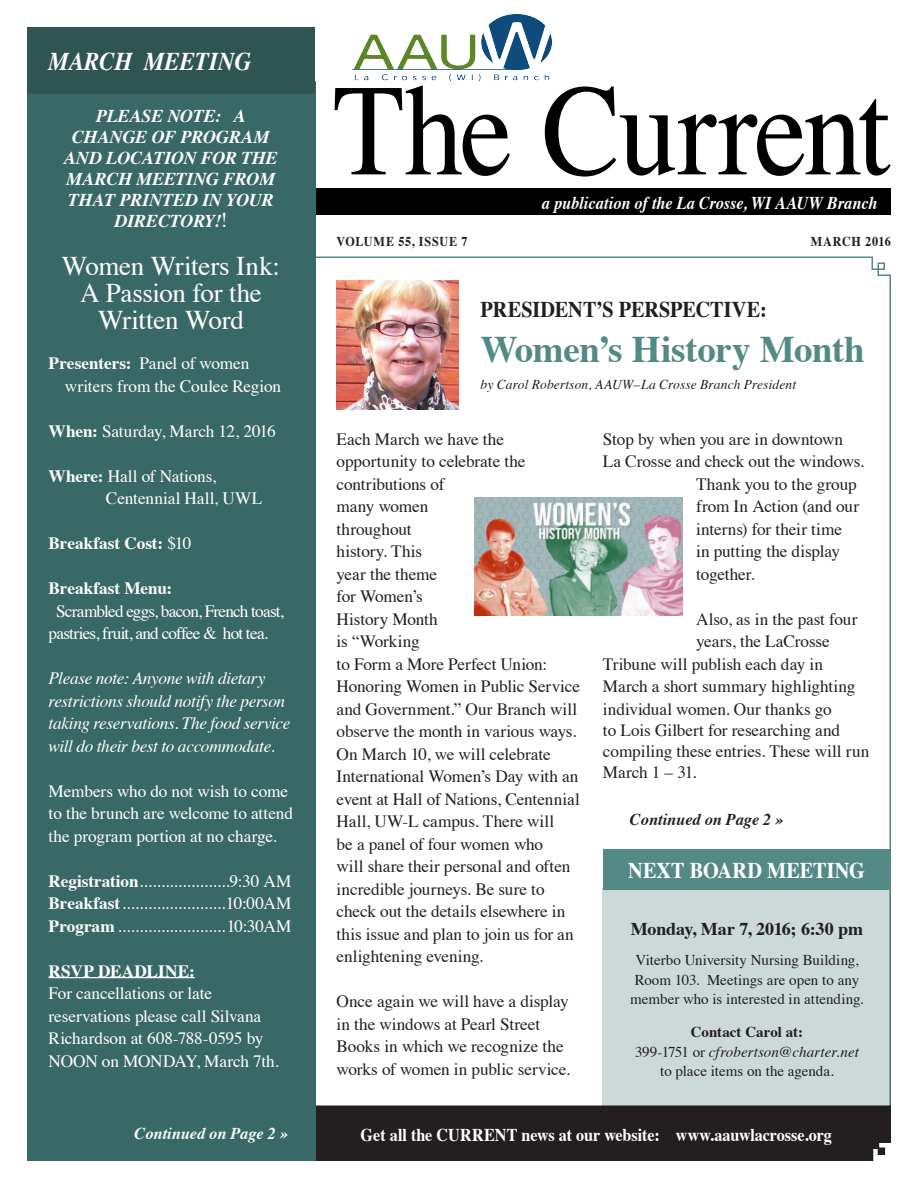
<style>
.page{position:relative;width:918px;height:1188px;background:#fff}
.page>*{position:absolute;margin:0;border:0;box-sizing:border-box;transform-origin:0 0}
.t1{font:130.5px "Times";letter-spacing:-.015em;color:#000;scale:.9 1}
.t2{font:700 37.5px "Times";letter-spacing:-.01em;color:#548a86}
.t3{font:27px/27px "Times";letter-spacing:-.01em;color:#fff;text-align:center}
.t4{font:italic 700 25.5px "Times";color:#fff;scale:.9 1}
.t5{font:700 22.5px "Times";letter-spacing:-.005em;color:#231f20;scale:.9 1}
.t6{font:700 22.5px "Times";letter-spacing:.005em;color:#fff;scale:.9 1}
.t7{font:italic 700 18px/21px "Times";letter-spacing:-.01em;color:#fff;text-align:center}
.t8{font:700 18px "Times";letter-spacing:-.005em;color:#fff;scale:.9 1}
.t9{font:italic 700 18px "Times";letter-spacing:-.01em;color:#fff;scale:.9 1}
.t10{font:700 18px "Times";letter-spacing:-.01em;color:#231f20}
.t11{font:17.25px/22.5px "Times";letter-spacing:-.005em;color:#231f20}
.t12{font:17.25px/22.5px "Times";letter-spacing:-.01em;color:#fff}
.t13{font:italic 17.25px/22.5px "Times";letter-spacing:-.02em;color:#fff}
.t14{font:700 17.25px "Times";letter-spacing:-.005em;color:#fff}
.t15{font:17.25px "Times";letter-spacing:-.05em;color:#fff}
.t16{font:17.25px "Times";letter-spacing:-.045em;color:#fff}
.t17{font:italic 700 16.5px "Times";color:#231f20}
.t18{font:italic 700 16.5px "Times";color:#fbfdfc}
.t19{font:15px/19.5px "Times";color:#231f20;text-align:center}
.t20{font:italic 13.5px "Times";letter-spacing:.01em;color:#231f20}
.t21{font:700 13.5px "Times";letter-spacing:.055em;color:#231f20;scale:.9 1}
.s1{font-weight:400;font-style:normal;font-size:21px}
.s2{font-weight:700}
.s3{font-weight:400}
.s4{font-style:italic}
</style>
<div class="page">
<svg style="left:315px;top:256px;width:576px;height:849px"></svg>
<div style="left:306px;top:188px;width:585px;height:27px;background:#000"></div>
<div style="left:27px;top:81px;width:288px;height:1025px;background:#396966"></div>
<hr style="left:49px;top:977px;width:146px;height:1px;background:#fff">
<div style="left:27px;top:27px;width:288px;height:67px;background:#2f5553"></div>
<div style="left:603px;top:889px;width:288px;height:217px;background:#ccd9d8"></div>
<div style="left:603px;top:849px;width:287px;height:41px;background:#548a86"></div>
<div style="left:315px;top:1105px;width:576px;height:56px;background:#231f20"></div>
<img style="left:337px;top:280px;width:122px;height:130px">
<img style="left:353px;top:14px;width:199px;height:67px">
<div style="left:27px;top:1106px;width:288px;height:55px;background:#396966"></div>
<img style="left:474px;top:498px;width:209px;height:118px">
<p class="t4" style="left:49px;top:37px;width:227px">MARCH MEETING</p>
<p class="t7" style="left:64px;top:104px;width:215px">PLEASE NOTE: A<br>CHANGE OF PROGRAM<br>AND LOCATION FOR THE<br>MARCH MEETING FROM<br>THAT PRINTED IN YOUR<br>DIRECTORY!<span class="s1">!</span></p>
<p class="t3" style="left:62px;top:250px;width:220px">Women Writers Ink:</p>
<p class="t3" style="left:80px;top:277px;width:183px">A Passion for the<br>Written Word</p>
<p class="t12" style="left:49px;top:350px;width:202px"><span class="s2">Presenters:</span> Panel of women</p>
<p class="t12" style="left:65px;top:373px;width:218px">writers from the Coulee Region</p>
<p class="t12" style="left:49px;top:418px;width:229px"><span class="s2">When:</span> Saturday, March 12, 2016</p>
<p class="t12" style="left:49px;top:463px;width:169px"><span class="s2">Where:</span> Hall of Nations,</p>
<p class="t12" style="left:106px;top:485px;width:158px">Centennial Hall, UWL</p>
<p class="t14" style="left:49px;top:527px;width:144px">Breakfast Cost: <span class="s3">$10</span></p>
<p class="t14" style="left:49px;top:572px;width:125px">Breakfast Menu:</p>
<p class="t15" style="left:56px;top:595px;width:229px">Scrambled eggs, bacon, French toast,</p>
<p class="t16" style="left:49px;top:617px;width:221px">pastries, fruit, and coffee &amp; hot tea.</p>
<p class="t13" style="left:49px;top:666px;width:243px">Please note: Anyone with dietary restrictions should notify the person taking reservations. The food service will do their best to accommodate.</p>
<p class="t12" style="left:49px;top:778px;width:246px">Members who do not wish to come to the brunch are welcome to attend the program portion at no charge.</p>
<p class="t12" style="left:49px;top:868px;width:244px"><span class="s2">Registration</span>.....................9:30 AM</p>
<p class="t12" style="left:49px;top:890px;width:244px"><span class="s2">Breakfast</span>........................10:00AM</p>
<p class="t12" style="left:49px;top:913px;width:244px"><span class="s2">Program</span> .........................10:30AM</p>
<p class="t14" style="left:49px;top:954px;width:148px">RSVP DEADLINE:</p>
<p class="t12" style="left:49px;top:980px;width:232px">For cancellations or late reservations please call Silvana<br>Richardson at 608-788-0595 by<br>NOON on MONDAY, March 7th.</p>
<p class="t18" style="left:135px;top:1118px;width:155px">Continued on Page 2 »</p>
<p class="t1" style="left:333px;top:9px;width:621px">The Current</p>
<p class="t9" style="left:542px;top:186px;width:374px">a publication of the La Crosse, WI AAUW Branch</p>
<p class="t21" style="left:337px;top:228px;width:147px">VOLUME 55, ISSUE 7</p>
<p class="t21" style="left:811px;top:228px;width:91px">MARCH 2016</p>
<p class="t5" style="left:481px;top:288px;width:319px">PRESIDENT’S PERSPECTIVE:</p>
<p class="t2" style="left:481px;top:314px;width:386px">Women’s History Month</p>
<p class="t20" style="left:481px;top:373px;width:317px">by Carol Robertson, AAUW–La Crosse Branch President</p>
<p class="t11" style="left:337px;top:426px;width:245px">Each March we have the opportunity to celebrate the contributions of<br>many women<br>throughout<br>history. This<br>year the theme<br>for Women’s<br>History Month<br>is “Working<br>to Form a More Perfect Union:<br>Honoring Women in Public Service and Government.” Our Branch will observe the month in various ways.<br>On March 10, we will celebrate<br>International Women’s Day with an event at Hall of Nations, Centennial<br>Hall, UW-L campus. There will<br>be a panel of four women who<br>will share their personal and often incredible journeys. Be sure to check out the details elsewhere in this issue and plan to join us for an enlightening evening.</p>
<p class="t11" style="left:337px;top:989px;width:235px">Once again we will have a display in the windows at Pearl Street<br>Books in which we recognize the works of women in public service.</p>
<p class="t11" style="left:603px;top:426px;width:242px">Stop by when you are in downtown</p>
<p class="t11" style="left:603px;top:449px;width:263px">La Crosse and check out the windows.</p>
<p class="t11" style="left:696px;top:471px;width:162px">Thank you to the group</p>
<p class="t11" style="left:696px;top:494px;width:165px">from In Action (and our</p>
<p class="t11" style="left:696px;top:516px;width:147px">interns) for their time</p>
<p class="t11" style="left:696px;top:539px;width:146px">in putting the display</p>
<p class="t11" style="left:696px;top:561px;width:60px">together.</p>
<p class="t11" style="left:696px;top:606px;width:163px">Also, as in the past four</p>
<p class="t11" style="left:696px;top:629px;width:135px">years, the LaCrosse</p>
<p class="t11" style="left:603px;top:651px;width:222px">Tribune will publish each day in</p>
<p class="t11" style="left:603px;top:674px;width:254px">March a short summary highlighting</p>
<p class="t11" style="left:603px;top:696px;width:230px">individual women. Our thanks go</p>
<p class="t11" style="left:603px;top:717px;width:239px">to Lois Gilbert for researching and</p>
<p class="t11" style="left:603px;top:738px;width:268px">compiling these entries. These will run</p>
<p class="t11" style="left:603px;top:759px;width:95px">March 1 – 31.</p>
<p class="t17" style="left:630px;top:804px;width:155px">Continued on Page 2 »</p>
<p class="t6" style="left:628px;top:849px;width:264px">NEXT BOARD MEETING</p>
<p class="t10" style="left:631px;top:911px;width:234px">Monday, Mar 7, 2016; 6:30 pm</p>
<p class="t19" style="left:630px;top:949px;width:235px">Viterbo University Nursing Building,<br>Room 103. Meetings are open to any member who is interested in attending.</p>
<p class="t19" style="left:635px;top:1021px;width:225px"><span class="s2">Contact Carol at:<br></span>399-1751 or <span class="s4">cfrobertson@charter.net </span>to place items on the agenda.</p>
<p class="t8" style="left:361px;top:1117px;width:525px">Get all the CURRENT news at our website: www.aauwlacrosse.org</p>
</div>
